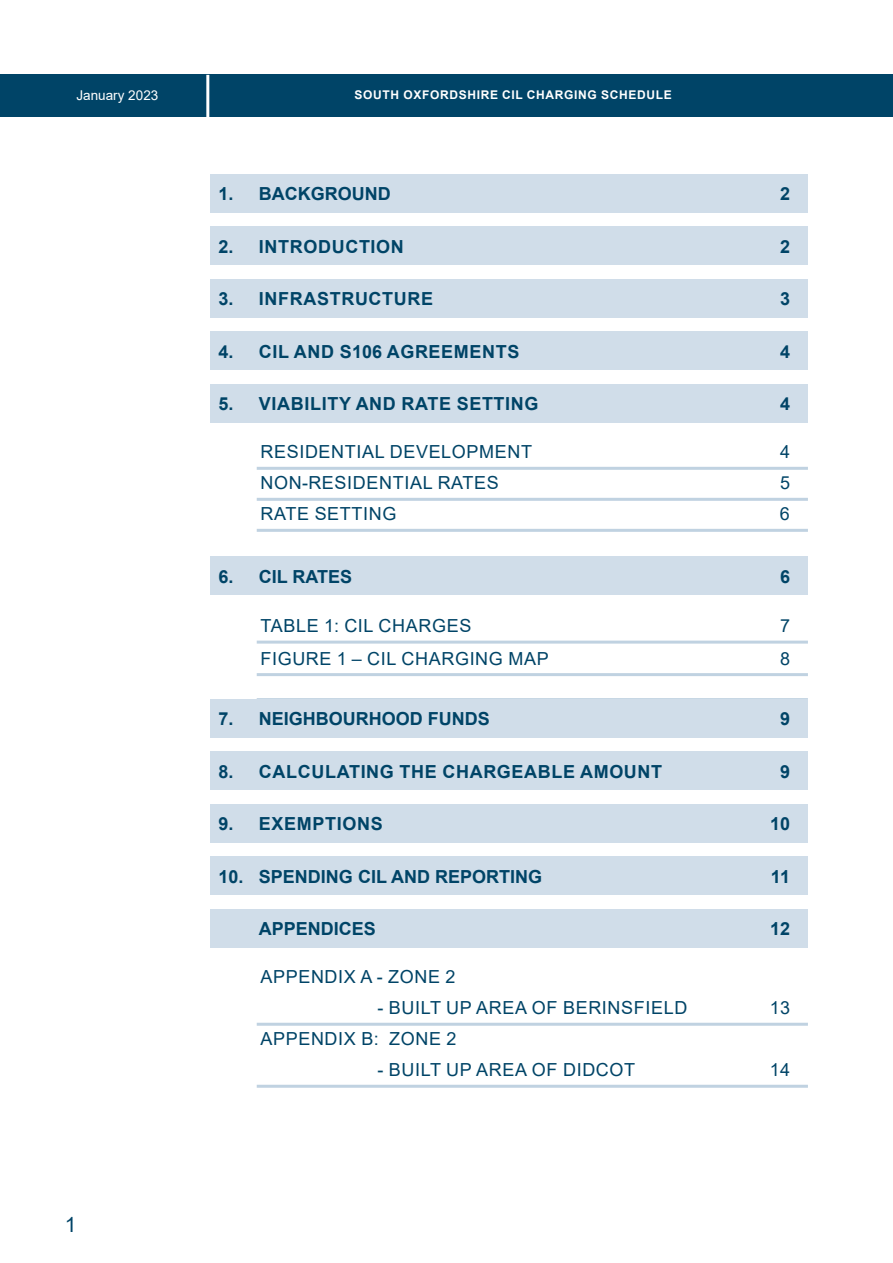
<style>
.page{position:relative;width:893px;height:1263px;background:#fff}
.page>*{position:absolute;margin:0;border:0;box-sizing:border-box;transform-origin:0 0}
.t1{font:21px "Arial";color:#004467}
.t2{font:18px "Arial";letter-spacing:.035em;color:#004467}
.t3{font:700 18px "Arial";letter-spacing:.035em;color:#004467}
.t4{font:700 18px "Arial";color:#004467}
.t5{font:13.5px "Arial";color:#fff}
.t6{font:700 12px "Arial";letter-spacing:.055em;color:#fff}
</style>
<div class="page">
<div style="left:0;top:75px;width:893px;height:42px;background:#004467"></div>
<hr style="left:206px;top:75px;width:3px;height:53px;background:#fff">
<div style="left:210px;top:174px;width:598px;height:38px;background:#d0dde9"></div>
<div style="left:210px;top:227px;width:598px;height:38px;background:#d0dde9"></div>
<div style="left:210px;top:279px;width:598px;height:39px;background:#d0dde9"></div>
<div style="left:210px;top:332px;width:598px;height:38px;background:#d0dde9"></div>
<div style="left:210px;top:384px;width:598px;height:39px;background:#d0dde9"></div>
<hr style="left:257px;top:467px;width:551px;height:3px;background:#c0d2e1">
<hr style="left:257px;top:498px;width:551px;height:3px;background:#c0d2e1">
<hr style="left:257px;top:529px;width:551px;height:3px;background:#c0d2e1">
<div style="left:210px;top:557px;width:598px;height:38px;background:#d0dde9"></div>
<hr style="left:257px;top:641px;width:551px;height:3px;background:#c0d2e1">
<hr style="left:257px;top:673px;width:551px;height:3px;background:#c0d2e1">
<hr style="left:257px;top:698px;width:551px;height:3px;background:#c0d2e1">
<div style="left:210px;top:699px;width:598px;height:38px;background:#d0dde9"></div>
<div style="left:210px;top:752px;width:598px;height:38px;background:#d0dde9"></div>
<div style="left:210px;top:804px;width:598px;height:38px;background:#d0dde9"></div>
<div style="left:210px;top:857px;width:598px;height:38px;background:#d0dde9"></div>
<div style="left:210px;top:909px;width:598px;height:38px;background:#d0dde9"></div>
<hr style="left:257px;top:1023px;width:551px;height:3px;background:#c0d2e1">
<hr style="left:257px;top:1085px;width:551px;height:3px;background:#c0d2e1">
<p class="t5" style="left:77px;top:86px;width:83px">January 2023</p>
<p class="t6" style="left:355px;top:86px;width:319px">SOUTH OXFORDSHIRE CIL CHARGING SCHEDULE</p>
<p class="t4" style="left:218px;top:181px;width:174px">1. BACKGROUND</p>
<p class="t3" style="left:780px;top:181px;width:12px">2</p>
<p class="t3" style="left:218px;top:234px;width:187px">2. INTRODUCTION</p>
<p class="t3" style="left:780px;top:234px;width:12px">2</p>
<p class="t3" style="left:218px;top:286px;width:216px">3. INFRASTRUCTURE</p>
<p class="t3" style="left:780px;top:286px;width:12px">3</p>
<p class="t3" style="left:218px;top:339px;width:302px">4. CIL AND S106 AGREEMENTS</p>
<p class="t3" style="left:780px;top:339px;width:12px">4</p>
<p class="t3" style="left:218px;top:391px;width:322px">5. VIABILITY AND RATE SETTING</p>
<p class="t3" style="left:780px;top:391px;width:12px">4</p>
<p class="t2" style="left:260px;top:440px;width:273px">RESIDENTIAL DEVELOPMENT</p>
<p class="t2" style="left:780px;top:440px;width:12px">4</p>
<p class="t2" style="left:260px;top:471px;width:240px">NON-RESIDENTIAL RATES</p>
<p class="t2" style="left:780px;top:471px;width:12px">5</p>
<p class="t2" style="left:260px;top:502px;width:137px">RATE SETTING</p>
<p class="t2" style="left:780px;top:502px;width:12px">6</p>
<p class="t4" style="left:218px;top:564px;width:135px">6. CIL RATES</p>
<p class="t3" style="left:780px;top:564px;width:12px">6</p>
<p class="t2" style="left:260px;top:613px;width:212px">TABLE 1: CIL CHARGES</p>
<p class="t2" style="left:780px;top:613px;width:12px">7</p>
<p class="t2" style="left:260px;top:646px;width:290px">FIGURE 1 – CIL CHARGING MAP</p>
<p class="t2" style="left:780px;top:646px;width:12px">8</p>
<p class="t1" style="left:65px;top:1210px;width:13px">1</p>
<p class="t4" style="left:218px;top:706px;width:273px">7. NEIGHBOURHOOD FUNDS</p>
<p class="t3" style="left:780px;top:706px;width:12px">9</p>
<p class="t3" style="left:218px;top:759px;width:445px">8. CALCULATING THE CHARGEABLE AMOUNT</p>
<p class="t3" style="left:780px;top:759px;width:12px">9</p>
<p class="t3" style="left:218px;top:811px;width:166px">9. EXEMPTIONS</p>
<p class="t3" style="left:770px;top:811px;width:22px">10</p>
<p class="t4" style="left:218px;top:864px;width:325px">10. SPENDING CIL AND REPORTING</p>
<p class="t3" style="left:771px;top:864px;width:21px">11</p>
<p class="t4" style="left:259px;top:916px;width:119px">APPENDICES</p>
<p class="t3" style="left:770px;top:916px;width:22px">12</p>
<p class="t2" style="left:260px;top:964px;width:196px">APPENDIX A - ZONE 2</p>
<p class="t2" style="left:377px;top:995px;width:311px">- BUILT UP AREA OF BERINSFIELD</p>
<p class="t2" style="left:770px;top:995px;width:22px">13</p>
<p class="t2" style="left:260px;top:1026px;width:197px">APPENDIX B: ZONE 2</p>
<p class="t2" style="left:377px;top:1057px;width:259px">- BUILT UP AREA OF DIDCOT</p>
<p class="t2" style="left:770px;top:1057px;width:22px">14</p>
</div>
